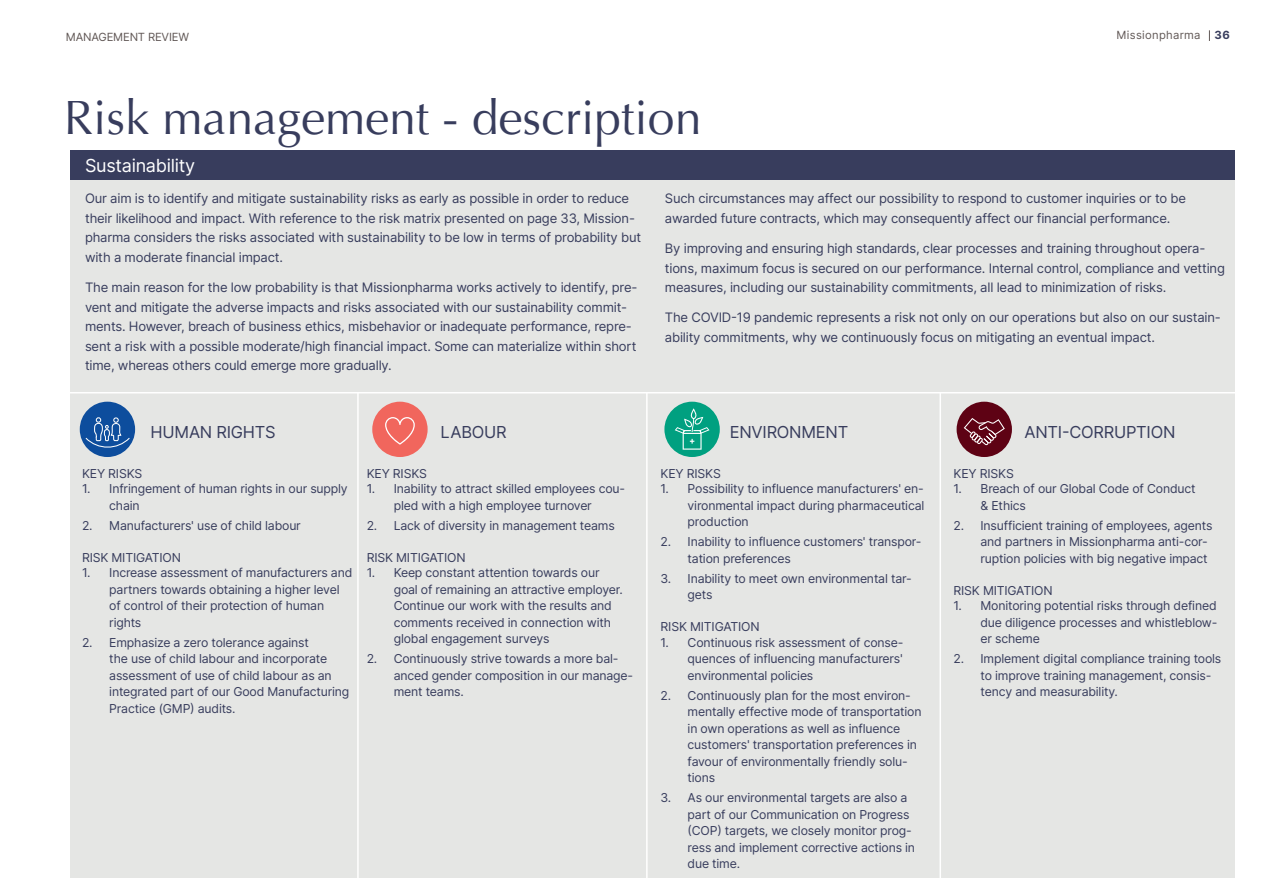
<style>
.page{position:relative;width:1263px;height:893px;background:#fff}
.page>*{position:absolute;margin:0;border:0;box-sizing:border-box;transform-origin:0 0}
.t1{font:48px "Optima";color:#383d5d}
.t2{font:18px "Inter";letter-spacing:-.015em;color:#fff}
.t3{font:16.5px "Inter";letter-spacing:-.015em;color:#383d5d}
.t4{font:13.05px/19.5px "Inter";letter-spacing:-.015em;color:#383d5d}
.t5{font:12.3px/16.5px "Inter";letter-spacing:-.015em;color:#383d5d}
.Tema{font:11.25px "Inter";letter-spacing:-.015em;color:#615856}
.Tema-2{font:11.25px "Inter";letter-spacing:.025em;color:#615856}
.Tema-3{font:700 11.25px "Inter";color:#383d5d}
</style>
<div class="page">
<div style="left:70px;top:180px;width:1164px;height:698px;background:#e5e6e4"></div>
<div style="left:70px;top:150px;width:1164px;height:30px;background:#383d5d"></div>
<hr style="left:357px;top:392px;width:2px;height:490px;background:#fff">
<hr style="left:646px;top:392px;width:2px;height:490px;background:#fff">
<hr style="left:939px;top:392px;width:2px;height:490px;background:#fff">
<hr style="left:70px;top:392px;width:1172px;height:1px;background:#fff">
<div style="left:80px;top:402px;width:55px;height:55px;background:#0d4d9d;border-radius:50%"></div>
<svg style="left:84px;top:412px;width:47px;height:38px"></svg>
<div style="left:372px;top:402px;width:56px;height:55px;background:#f1665d;border-radius:50%"></div>
<svg style="left:385px;top:417px;width:30px;height:28px"></svg>
<div style="left:956px;top:402px;width:56px;height:55px;background:#5e0214;border-radius:50%"></div>
<svg style="left:964px;top:418px;width:41px;height:27px"></svg>
<div style="left:664px;top:402px;width:56px;height:55px;background:#00a080;border-radius:50%"></div>
<svg style="left:675px;top:408px;width:34px;height:42px"></svg>
<p class="Tema" style="left:66px;top:29px;width:125px">MANAGEMENT REVIEW</p>
<p class="Tema-2" style="left:1116px;top:27px;width:85px">Missionpharma</p>
<p class="Tema-3" style="left:1214px;top:27px;width:17px">36</p>
<p class="t1" style="left:64px;top:90px;width:639px">Risk management - description</p>
<p class="t2" style="left:85px;top:153px;width:112px">Sustainability</p>
<p class="t4" style="left:85px;top:189px;width:558px">Our aim is to identify and mitigate sustainability risks as early as possible in order to reduce their likelihood and impact. With reference to the risk matrix presented on page 33, Mission&shy;pharma considers the risks associated with sustainability to be low in terms of probability but with a moderate financial impact.</p>
<p class="t4" style="left:85px;top:277px;width:554px">The main reason for the low probability is that Missionpharma works actively to identify, pre&shy;vent and mitigate the adverse impacts and risks associated with our sustainability commit&shy;ments. However, breach of business ethics, misbehavior or inadequate performance, repre&shy;sent a risk with a possible moderate/high financial impact. Some can materialize within short time, whereas others could emerge more gradually.</p>
<p class="t4" style="left:665px;top:189px;width:523px">Such circumstances may affect our possibility to respond to customer inquiries or to be awarded future contracts, which may consequently affect our financial performance.</p>
<p class="t4" style="left:665px;top:238px;width:562px">By improving and ensuring high standards, clear processes and training throughout opera&shy;tions, maximum focus is secured on our performance. Internal control, compliance and vetting measures, including our sustainability commitments, all lead to minimization of risks.</p>
<p class="t4" style="left:665px;top:307px;width:557px">The COVID-19 pandemic represents a risk not only on our operations but also on our sustain&shy;ability commitments, why we continuously focus on mitigating an eventual impact.</p>
<p class="t3" style="left:151px;top:420px;width:127px">HUMAN RIGHTS</p>
<p class="t5" style="left:82px;top:465px;width:62px">KEY RISKS</p>
<p class="t5" style="left:109px;top:480px;width:240px;text-indent:-27px">1. Infringement of human rights in our supply chain</p>
<p class="t5" style="left:82px;top:517px;width:220px">2. Manufacturers' use of child labour</p>
<p class="t5" style="left:82px;top:549px;width:101px">RISK MITIGATION</p>
<p class="t5" style="left:109px;top:564px;width:245px;text-indent:-27px">1. Increase assessment of manufacturers and partners towards obtaining a higher level of control of their protection of human rights</p>
<p class="t5" style="left:109px;top:634px;width:242px;text-indent:-27px">2. Emphasize a zero tolerance against<br>the use of child labour and incorporate assessment of use of child labour as an integrated part of our Good Manufacturing Practice (GMP) audits.</p>
<p class="t3" style="left:441px;top:420px;width:68px">LABOUR</p>
<p class="t3" style="left:730px;top:420px;width:120px">ENVIRONMENT</p>
<p class="t3" style="left:1024px;top:420px;width:152px">ANTI-CORRUPTION</p>
<p class="t5" style="left:367px;top:465px;width:62px">KEY RISKS</p>
<p class="t5" style="left:367px;top:480px;width:260px;text-align:center">1. Inability to attract skilled employees cou&shy;pled with a high employee turnover</p>
<p class="t5" style="left:367px;top:517px;width:250px">2. Lack of diversity in management teams</p>
<p class="t5" style="left:367px;top:549px;width:101px">RISK MITIGATION</p>
<p class="t5" style="left:394px;top:564px;width:231px;text-indent:-27px">1. Keep constant attention towards our goal of remaining an attractive employer.<br>Continue our work with the results and comments received in connection with global engagement surveys</p>
<p class="t5" style="left:394px;top:650px;width:241px;text-indent:-27px">2. Continuously strive towards a more bal&shy;anced gender composition in our manage&shy;ment teams.</p>
<p class="t5" style="left:661px;top:465px;width:62px">KEY RISKS</p>
<p class="t5" style="left:688px;top:480px;width:238px;text-align:justify;text-indent:-27px">1. Possibility to influence manufacturers' en&shy;vironmental impact during pharmaceutical production</p>
<p class="t5" style="left:688px;top:533px;width:235px;text-indent:-27px">2. Inability to influence customers' transpor&shy;tation preferences</p>
<p class="t5" style="left:688px;top:570px;width:226px;text-indent:-27px">3. Inability to meet own environmental tar&shy;gets</p>
<p class="t5" style="left:661px;top:618px;width:101px">RISK MITIGATION</p>
<p class="t5" style="left:688px;top:634px;width:217px;text-align:justify;text-indent:-27px">1. Continuous risk assessment of conse&shy;quences of influencing manufacturers' environmental policies</p>
<p class="t5" style="left:688px;top:687px;width:235px;text-indent:-27px">2. Continuously plan for the most environ&shy;mentally effective mode of transportation in own operations as well as influence customers' transportation preferences in favour of environmentally friendly solu&shy;tions</p>
<p class="t5" style="left:688px;top:789px;width:229px;text-indent:-27px">3. As our environmental targets are also a part of our Communication on Progress (COP) targets, we closely monitor prog&shy;ress and implement corrective actions in due time.</p>
<p class="t5" style="left:953px;top:465px;width:62px">KEY RISKS</p>
<p class="t5" style="left:980px;top:480px;width:217px;text-indent:-27px">1. Breach of our Global Code of Conduct &amp; Ethics</p>
<p class="t5" style="left:980px;top:517px;width:233px;text-indent:-27px">2. Insufficient training of employees, agents and partners in Missionpharma anti-cor&shy;ruption policies with big negative impact</p>
<p class="t5" style="left:953px;top:582px;width:101px">RISK MITIGATION</p>
<p class="t5" style="left:980px;top:597px;width:238px;text-align:justify;text-indent:-27px">1. Monitoring potential risks through defined due diligence processes and whistleblow&shy;er scheme</p>
<p class="t5" style="left:980px;top:650px;width:242px;text-indent:-27px">2. Implement digital compliance training tools to improve training management, consis&shy;tency and measurability.</p>
</div>
